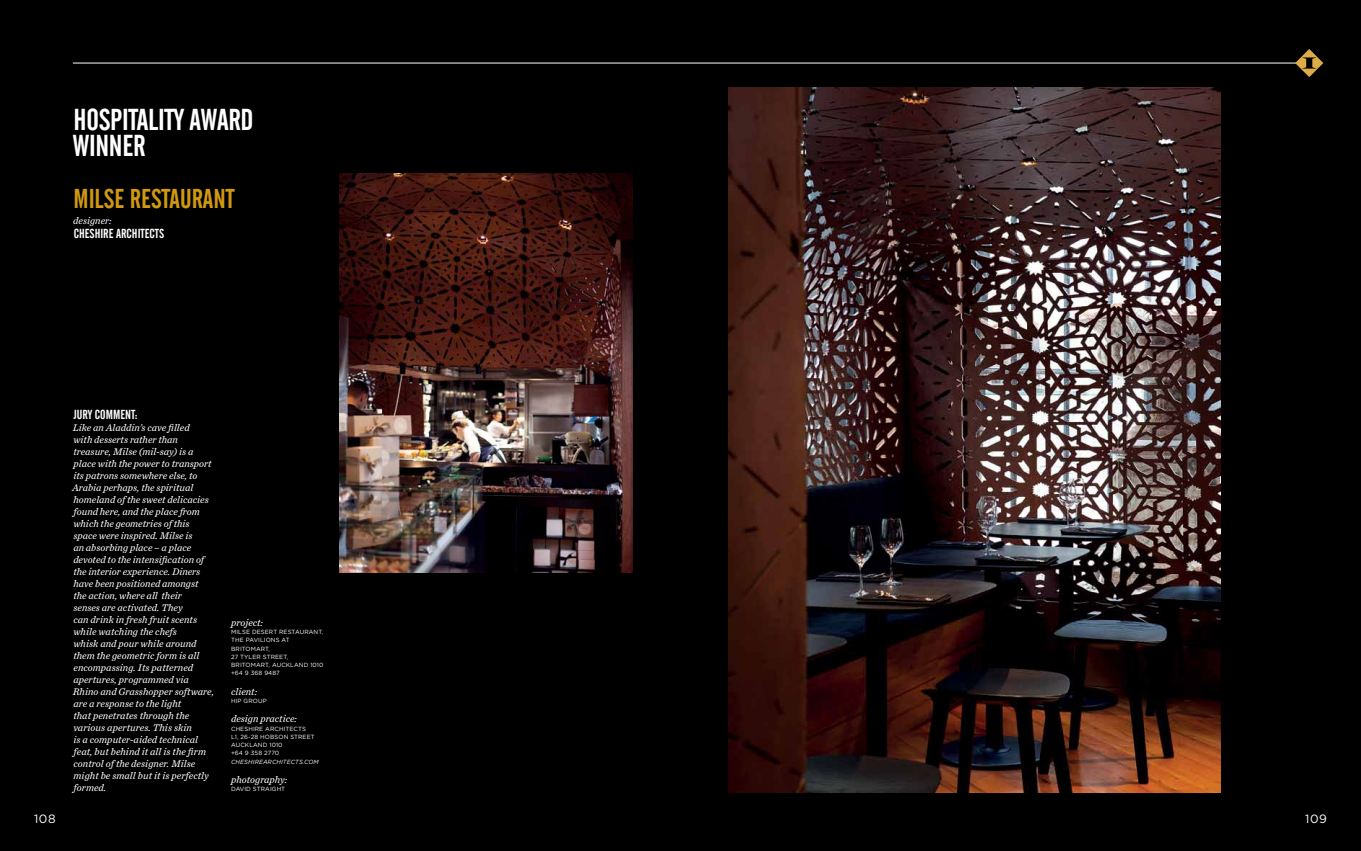
<style>
.page{position:relative;width:1361px;height:851px;background:#fff}
.page>*{position:absolute;margin:0;border:0;box-sizing:border-box;transform-origin:0 0}
.t1{font:30px/26.5px "Alternate Gothic No 2 BT";letter-spacing:-.01em;color:#fff}
.t2{font:27px "Alternate Gothic No 2 BT";color:#d09910}
.t3{font:13px "Alternate Gothic No 2 BT";color:#fff}
.t4{font:12px "Gotham";letter-spacing:.05em;color:#fff}
.t5{font:italic 10.1px/12px "Chronicle Text G2";color:#fff}
.t6{font:6px/8.2px "Gotham Rounded";letter-spacing:.015em;color:#fff}
.t7{font:italic 6px "Gotham Rounded";letter-spacing:.015em;color:#fff}
</style>
<div class="page">
<div style="left:0;top:0;width:1361px;height:850px;background:#000"></div>
<img style="left:728px;top:87px;width:492px;height:705px">
<img style="left:339px;top:173px;width:293px;height:400px">
<hr style="left:73px;top:63px;width:1241px;height:1px;background:#fff">
<svg style="left:1295px;top:49px;width:28px;height:28px"></svg>
<h1 class="t1" style="left:73px;top:107px;width:182px">HOSPITALITY AWARD<br>WINNER</h1>
<h2 class="t2" style="left:74px;top:183px;width:162px">MILSE RESTAURANT</h2>
<p class="t5" style="left:73px;top:214px;width:40px">designer:</p>
<p class="t3" style="left:74px;top:226px;width:92px">CHESHIRE ARCHITECTS</p>
<p class="t3" style="left:74px;top:407px;width:65px">JURY COMMENT:</p>
<p class="t5" style="left:72px;top:421px;width:144px">Like an Aladdin’s cave filled<br>with desserts rather than treasure, Milse (mil-say) is a place with the power to transport its patrons somewhere else, to<br>Arabia perhaps, the spiritual homeland of the sweet delicacies found here, and the place from which the geometries of this space were inspired. Milse is<br>an absorbing place – a place devoted to the intensification of the interior experience. Diners have been positioned amongst<br>the action, where all their<br>senses are activated. They<br>can drink in fresh fruit scents while watching the chefs<br>whisk and pour while around them the geometric form is all encompassing. Its patterned apertures, programmed via<br>Rhino and Grasshopper software, are a response to the light<br>that penetrates through the various apertures. This skin<br>is a computer-aided technical feat, but behind it all is the firm control of the designer. Milse might be small but it is perfectly formed.</p>
<p class="t5" style="left:231px;top:615px;width:33px">project:</p>
<p class="t6" style="left:231px;top:627px;width:31px">MILSE DESE</p>
<p class="t6" style="left:231px;top:627px;width:94px;text-indent:38px">RT RESTAURANT,<br>THE PAVILIONS AT<br>BRITOMART,<br>27 TYLE R STREET,<br>BRITOMART, AUCKLAND 1010 +64 9 368 9487</p>
<p class="t5" style="left:231px;top:684px;width:27px">client:</p>
<p class="t6" style="left:231px;top:696px;width:5px">HIP</p>
<p class="t6" style="left:244px;top:696px;width:24px">GROUP</p>
<p class="t5" style="left:231px;top:712px;width:67px">design practice:</p>
<p class="t6" style="left:231px;top:724px;width:85px">CHESHI RE ARCHITECTS<br>L1, 26-28 H OBSON STREET<br>AUCKLAND 1010<br>+64 9 358 2770</p>
<p class="t7" style="left:231px;top:757px;width:89px">CHESHIREARCHITECTS.COM</p>
<p class="t5" style="left:231px;top:773px;width:58px">photography:</p>
<p class="t6" style="left:231px;top:784px;width:56px">DAVI D STRAIG HT</p>
<p class="t4" style="left:34px;top:812px;width:23px">108</p>
<p class="t4" style="left:1305px;top:812px;width:23px">109</p>
</div>
